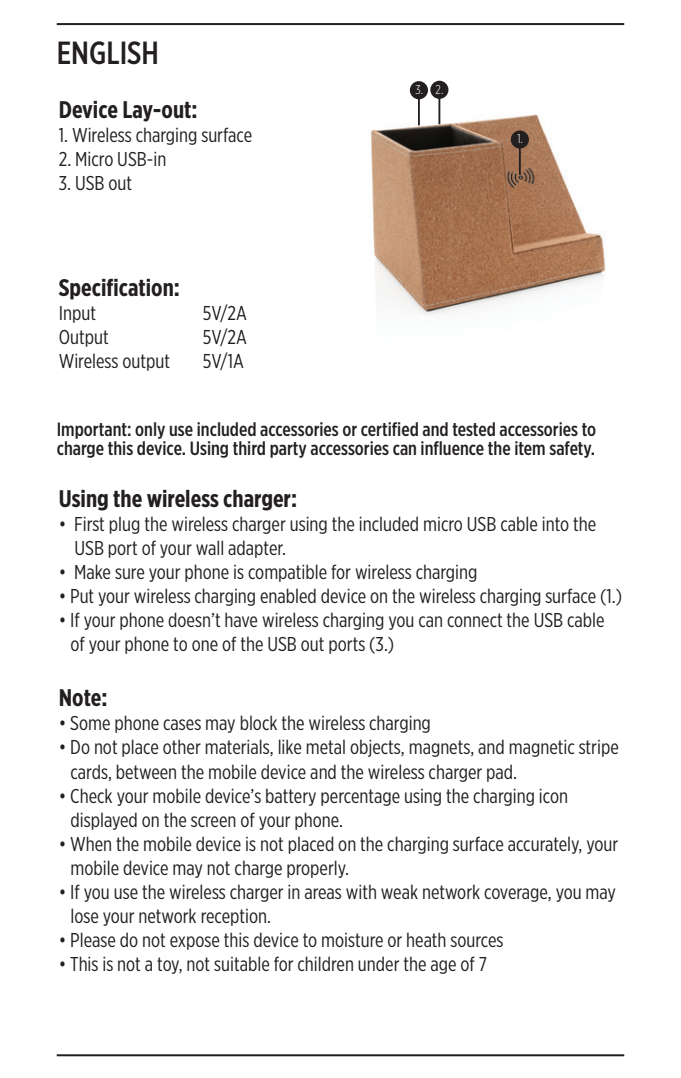
<style>
.page{position:relative;width:681px;height:1078px;background:#fff}
.page>*{position:absolute;margin:0;border:0;box-sizing:border-box;transform-origin:0 0}
.t1{font:500 32px "Gotham X Narrow";color:#231f20}
.t2{font:700 24px "Gotham X Narrow";color:#231f20}
.t3{font:20px/24px "Gotham X Narrow";color:#231f20}
.t4{font:500 19.2px/18.4px "Gotham X Narrow";color:#231f20}
.t5{font:300 12.8px "Gotham X Narrow";color:#fff}
</style>
<div class="page">
<hr style="left:57px;top:23px;width:567px;height:2px;background:#231f20">
<hr style="left:57px;top:1053px;width:567px;height:2px;background:#231f20">
<img style="left:370px;top:84px;width:236px;height:231px">
<div style="left:510px;top:130px;width:18px;height:19px;background:#231f20;border-radius:50%"></div>
<div style="left:430px;top:81px;width:18px;height:18px;background:#231f20;border-radius:50%"></div>
<div style="left:409px;top:81px;width:19px;height:18px;background:#231f20;border-radius:50%"></div>
<hr style="left:518px;top:147px;width:2px;height:28px;background:#231f20">
<hr style="left:438px;top:96px;width:2px;height:28px;background:#231f20">
<svg style="left:418px;top:99px;width:1px;height:26px"></svg>
<p class="t1" style="left:57px;top:33px;width:104px">ENGLISH</p>
<p class="t2" style="left:59px;top:95px;width:140px">Device Lay-out:</p>
<p class="t3" style="left:59px;top:123px;width:195px">1. Wireless charging surface</p>
<p class="t3" style="left:59px;top:147px;width:109px">2. Micro USB-in</p>
<p class="t3" style="left:59px;top:171px;width:75px">3. USB out</p>
<p class="t2" style="left:59px;top:272px;width:123px">Specification:</p>
<p class="t3" style="left:59px;top:300px;width:39px">Input</p>
<p class="t3" style="left:203px;top:300px;width:46px">5V/2A</p>
<p class="t3" style="left:59px;top:324px;width:51px">Output</p>
<p class="t3" style="left:203px;top:324px;width:46px">5V/2A</p>
<p class="t3" style="left:59px;top:348px;width:113px">Wireless output</p>
<p class="t3" style="left:203px;top:348px;width:43px">5V/1A</p>
<p class="t5" style="left:415px;top:82px;width:29px">3. 2.</p>
<p class="t5" style="left:517px;top:131px;width:7px">1.</p>
<p class="t4" style="left:57px;top:420px;width:540px">Important: only use included accessories or certified and tested accessories to charge this device. Using third party accessories can influence the item safety.</p>
<p class="t2" style="left:59px;top:483px;width:240px">Using the wireless charger:</p>
<p class="t3" style="left:74px;top:511px;width:523px;text-indent:-16px">• First plug the wireless charger using the included micro USB cable into the<br>USB port of your wall adapter.</p>
<p class="t3" style="left:59px;top:559px;width:420px">• Make sure your phone is compatible for wireless charging</p>
<p class="t3" style="left:59px;top:583px;width:564px">• Put your wireless charging enabled device on the wireless charging surface (1.)</p>
<p class="t3" style="left:70px;top:607px;width:535px;text-indent:-12px">• If your phone doesn’t have wireless charging you can connect the USB cable of your phone to one of the USB out ports (3.)</p>
<p class="t2" style="left:59px;top:683px;width:50px">Note:</p>
<p class="t3" style="left:59px;top:711px;width:373px">• Some phone cases may block the wireless charging</p>
<p class="t3" style="left:59px;top:735px;width:561px">• Do not place other materials, like metal objects, magnets, and magnetic stripe</p>
<p class="t3" style="left:70px;top:759px;width:448px">cards, between the mobile device and the wireless charger pad.</p>
<p class="t3" style="left:70px;top:783px;width:499px;text-indent:-12px">• Check your mobile device’s battery percentage using the charging icon displayed on the screen of your phone.</p>
<p class="t3" style="left:70px;top:831px;width:549px;text-indent:-12px">• When the mobile device is not placed on the charging surface accurately, your mobile device may not charge properly.</p>
<p class="t3" style="left:70px;top:879px;width:547px;text-indent:-12px">• If you use the wireless charger in areas with weak network coverage, you may lose your network reception.</p>
<p class="t3" style="left:59px;top:927px;width:446px">• Please do not expose this device to moisture or heath sources</p>
<p class="t3" style="left:59px;top:951px;width:429px">• This is not a toy, not suitable for children under the age of 7</p>
</div>
